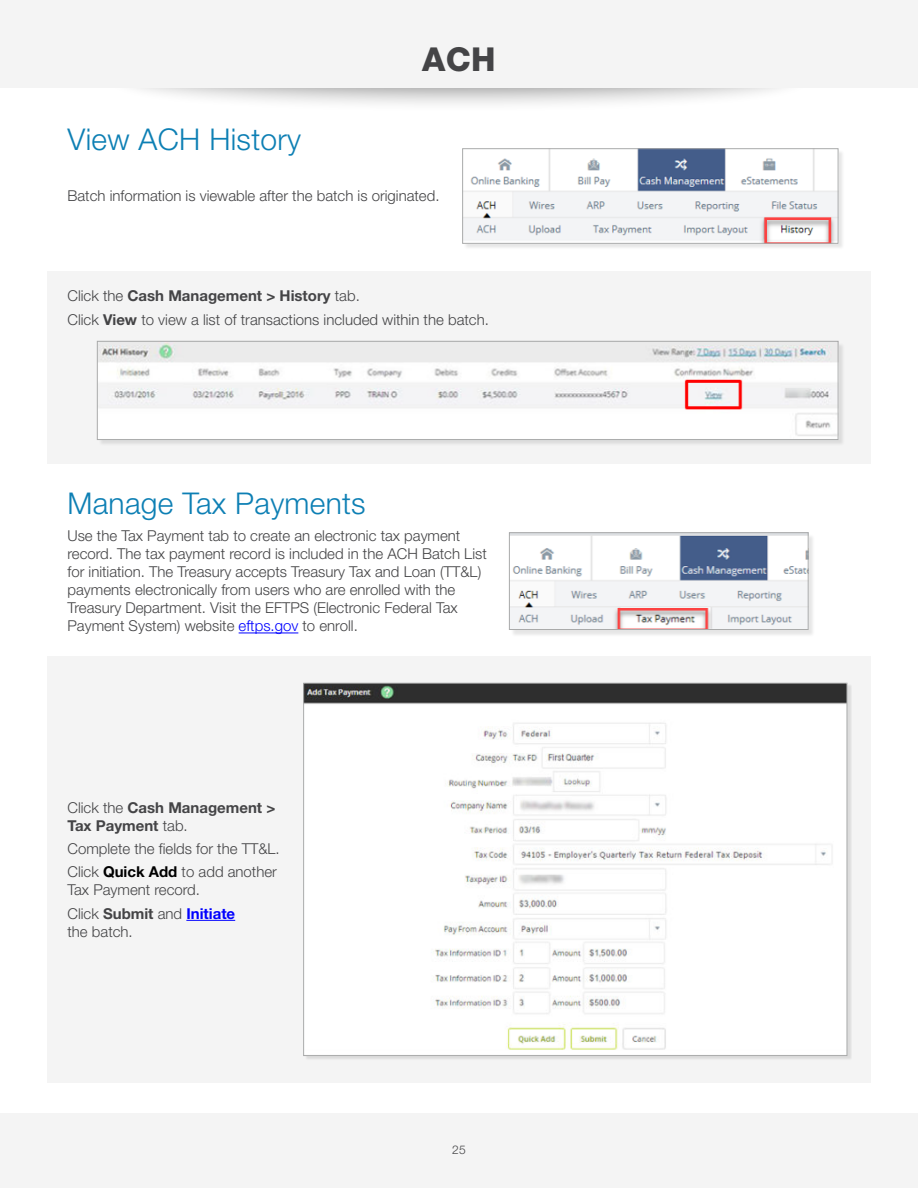
<style>
.page{position:relative;width:918px;height:1188px;background:#fff}
.page>*{position:absolute;margin:0;border:0;box-sizing:border-box;transform-origin:0 0}
.t1{font:800 33px "Helvetica Neue LT Std";color:#444446}
.t2{font:300 30px "Helvetica Neue LT Std";letter-spacing:.01em;color:#0d7fb4}
.t3{font:300 15px/18px "Helvetica Neue LT Std";color:#444446}
.t4{font:700 15px/18px "Helvetica Neue LT Std";color:#444446}
.t5{font:300 12px "Helvetica Neue LT Std";color:#444446}
.s1{font-weight:700}
.s2{color:#00f}
.s3{font-weight:300}
.s4{font-weight:700;color:#000}
.s5{font-weight:700;color:#00f}
</style>
<div class="page">
<div style="left:0;top:1113px;width:918px;height:75px;background:#f4f4f4"></div>
<div style="left:98px;top:6px;width:722px;height:107px;background:#000;opacity:.4"></div>
<div style="left:0;top:0;width:918px;height:88px;background:#f4f4f4"></div>
<div style="left:47px;top:271px;width:824px;height:192px;background:#f4f4f4"></div>
<div style="left:98px;top:342px;width:747px;height:105px;background:#000;opacity:.1"></div>
<img style="left:99px;top:343px;width:737px;height:95px">
<div style="left:97px;top:341px;width:741px;height:99px;border:1px solid #a9aaaa"></div>
<div style="left:463px;top:149px;width:382px;height:101px;background:#000;opacity:.1"></div>
<img style="left:464px;top:150px;width:372px;height:92px">
<div style="left:462px;top:148px;width:376px;height:96px;border:1px solid #a9aaaa"></div>
<hr style="left:239px;top:633px;width:59px;height:1px;background:#00f">
<div style="left:510px;top:533px;width:305px;height:103px;background:#000;opacity:.1"></div>
<img style="left:511px;top:534px;width:295px;height:94px">
<div style="left:509px;top:532px;width:299px;height:98px;border:1px solid #a9aaaa"></div>
<div style="left:47px;top:657px;width:824px;height:426px;background:#f4f4f4"></div>
<hr style="left:186px;top:920px;width:49px;height:1px;background:#00f">
<div style="left:305px;top:684px;width:547px;height:377px;background:#000;opacity:.1"></div>
<img style="left:305px;top:685px;width:540px;height:369px">
<h1 class="t1" style="left:422px;top:39px;width:75px">ACH</h1>
<h2 class="t2" style="left:68px;top:121px;width:235px">View ACH History</h2>
<p class="t3" style="left:68px;top:187px;width:371px">Batch information is viewable after the batch is originated.</p>
<p class="t3" style="left:68px;top:284px;width:420px;line-height:23.4px">Click the <span class="s1">Cash Management &gt; History</span> tab.<br>Click <span class="s1">View</span> to view a list of transactions included within the batch.</p>
<h2 class="t2" style="left:68px;top:485px;width:300px">Manage Tax Payments</h2>
<p class="t3" style="left:68px;top:527px;width:421px">Use the Tax Payment tab to create an electronic tax payment record. The tax payment record is included in the ACH Batch List for initiation. The Treasury accepts Treasury Tax and Loan (TT&amp;L) payments electronically from users who are enrolled with the Treasury Department. Visit the EFTPS (Electronic Federal Tax Payment System) website <span class="s2">eftps. gov</span> to enroll.</p>
<p class="t4" style="left:68px;top:798px;width:209px"><span class="s3">Click the</span> Cash Management &gt;<br>Tax Payment <span class="s3">tab.</span></p>
<p class="t3" style="left:68px;top:837px;width:211px;line-height:23.4px">Complete the fields for the TT&amp;L.<br>Click <span class="s4">Quick Add</span> to add another</p>
<p class="t3" style="left:68px;top:878px;width:169px;line-height:23.4px">Tax Payment record.<br>Click <span class="s1">Submit</span> and <span class="s5">Initiate</span></p>
<p class="t3" style="left:68px;top:922px;width:64px">the batch.</p>
<p class="t5" style="left:452px;top:1142px;width:15px">25</p>
</div>
